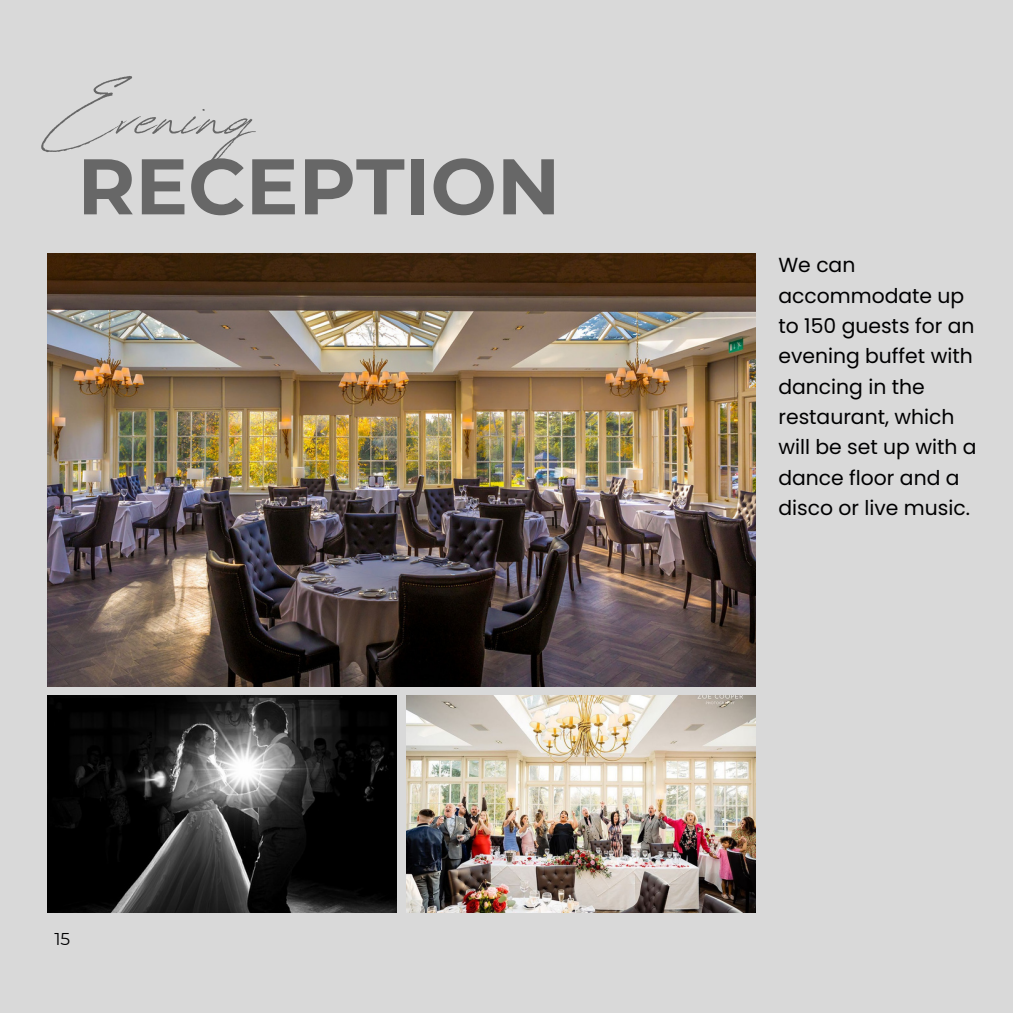
<style>
.page{position:relative;width:1013px;height:1013px;background:#fff}
.page>*{position:absolute;margin:0;border:0;box-sizing:border-box;transform-origin:0 0}
.t1{font:96.88px "Revive 80 Signature";color:#676767}
.t2{font:700 78.62px "Montserrat";color:#676767}
.t3{font:20.38px/30.4px "Poppins";color:#000001}
.t4{font:17.12px "Montserrat";color:#000001}
</style>
<div class="page">
<div style="left:0;top:0;width:1012px;height:1012px;background:#d9d9d9"></div>
<img style="left:48px;top:254px;width:707px;height:432px">
<img style="left:48px;top:695px;width:349px;height:217px">
<img style="left:406px;top:695px;width:349px;height:217px">
<p class="t1" style="left:51px;top:43px;width:203px">Evening</p>
<p class="t2" style="left:77px;top:138px;width:484px">RECEPTION</p>
<p class="t4" style="left:54px;top:928px;width:17px">15</p>
<p class="t3" style="left:778px;top:250px;width:200px">We can accommodate up to 150 guests for an evening buffet with dancing in the restaurant, which will be set up with a dance floor and a disco or live music.</p>
</div>
